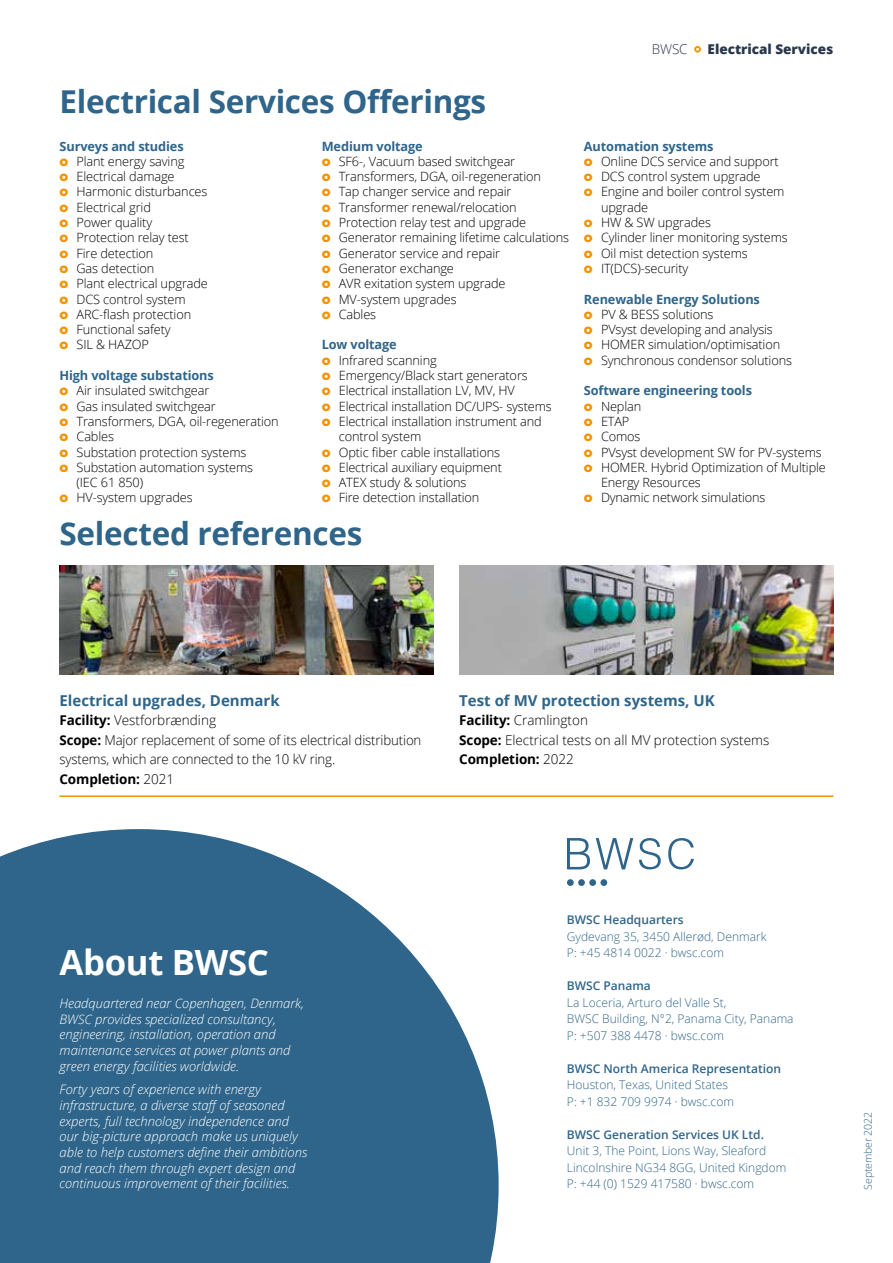
<style>
.page{position:relative;width:893px;height:1263px;background:#fff}
.page>*{position:absolute;margin:0;border:0;box-sizing:border-box;transform-origin:0 0}
.t1{font:700 34.8px "Open Sans";letter-spacing:-.01em;color:#fff}
.t2{font:700 31.5px "Open Sans";letter-spacing:-.01em;color:#2f658a}
.t3{font:700 15px "Open Sans";color:#2f658a}
.t4{font:300 13.5px/19.5px "Open Sans";letter-spacing:-.01em;color:#000}
.t5{font:800 13.5px "Open Sans";color:#29374b}
.t6{font:300 13.5px "Open Sans";color:#29374b}
.t7{font:italic 300 13.05px/15.6px "Open Sans";color:#fff}
.t8{font:300 12.75px/15.3px "Open Sans";letter-spacing:-.01em;color:#000}
.t9{font:700 12.75px "Open Sans";letter-spacing:-.01em;color:#2f658a}
.t10{font:300 12px/16.5px "Open Sans";color:#2f658a}
.t11{font:600 12px "Open Sans";color:#2f658a}
.t12{font:300 10.5px "Open Sans";letter-spacing:-.01em;color:#2f658a}
.s1{font-weight:700;color:#2f658a}
.s2{font-family:"Gotham";font-weight:900;font-size:13.5px;color:#f39200}
.s3{font-weight:700}
</style>
<div class="page">
<svg style="left:0;top:829px;width:499px;height:434px;background:#4b7999"></svg>
<svg style="left:567px;top:838px;width:23px;height:31px"></svg>
<svg style="left:596px;top:838px;width:37px;height:31px"></svg>
<svg style="left:639px;top:838px;width:22px;height:31px"></svg>
<svg style="left:668px;top:838px;width:26px;height:31px"></svg>
<div style="left:567px;top:879px;width:7px;height:7px;background:#2f658a;border-radius:50%"></div>
<div style="left:578px;top:879px;width:7px;height:7px;background:#2f658a;border-radius:50%"></div>
<div style="left:589px;top:879px;width:7px;height:7px;background:#2f658a;border-radius:50%"></div>
<div style="left:600px;top:879px;width:7px;height:7px;background:#2f658a;border-radius:50%"></div>
<hr style="left:60px;top:795px;width:773px;height:2px;background:#f39200">
<img style="left:60px;top:565px;width:374px;height:109px">
<img style="left:459px;top:565px;width:374px;height:109px">
<div style="left:694px;top:46px;width:7px;height:7px;border:2px solid #f39200;border-radius:50%"></div>
<h2 class="t2" style="left:60px;top:80px;width:428px">Electrical Services Offerings</h2>
<p class="t8" style="left:60px;top:138px;width:150px"><span class="s1">Surveys and studies<br></span><span class="s2">o</span> Plant energy saving<br><span class="s2">o</span> Electrical damage<br><span class="s2">o</span> Harmonic disturbances <span class="s2">o</span> Electrical grid<br><span class="s2">o</span> Power quality<br><span class="s2">o</span> Protection relay test<br><span class="s2">o</span> Fire detection<br><span class="s2">o</span> Gas detection<br><span class="s2">o</span> Plant electrical upgrade <span class="s2">o</span> DCS control system<br><span class="s2">o</span> ARC-flash protection<br><span class="s2">o</span> Functional safety<br><span class="s2">o</span> SIL &amp; HAZOP</p>
<p class="t9" style="left:60px;top:366px;width:156px">High voltage substations</p>
<p class="t8" style="left:60px;top:383px;width:151px"><span class="s2">o</span> Air insulated switchgear</p>
<p class="t8" style="left:60px;top:398px;width:158px"><span class="s2">o</span> Gas insulated switchgear</p>
<p class="t8" style="left:60px;top:413px;width:221px"><span class="s2">o</span> Transformers, DGA, oil-regeneration</p>
<p class="t8" style="left:60px;top:429px;width:56px"><span class="s2">o</span> Cables</p>
<p class="t8" style="left:60px;top:444px;width:188px"><span class="s2">o</span> Substation protection systems</p>
<p class="t8" style="left:60px;top:459px;width:195px"><span class="s2">o</span> Substation automation systems</p>
<p class="t8" style="left:77px;top:474px;width:68px">(IEC 61 850)</p>
<p class="t8" style="left:60px;top:490px;width:135px"><span class="s2">o</span> HV-system upgrades</p>
<p class="t8" style="left:322px;top:138px;width:249px"><span class="s1">Medium voltage<br></span><span class="s2">o</span> SF6-, Vacuum based switchgear<br><span class="s2">o</span> Transformers, DGA, oil-regeneration<br><span class="s2">o</span> Tap changer service and repair<br><span class="s2">o</span> Transformer renewal/relocation<br><span class="s2">o</span> Protection relay test and upgrade<br><span class="s2">o</span> Generator remaining lifetime calculations <span class="s2">o</span> Generator service and repair<br><span class="s2">o</span> Generator exchange<br><span class="s2">o</span> AVR exitation system upgrade<br><span class="s2">o</span> MV-system upgrades<br><span class="s2">o</span> Cables</p>
<p class="t9" style="left:322px;top:336px;width:77px">Low voltage</p>
<p class="t8" style="left:322px;top:352px;width:116px"><span class="s2">o</span> Infrared scanning</p>
<p class="t8" style="left:322px;top:367px;width:208px"><span class="s2">o</span> Emergency/Black start generators</p>
<p class="t8" style="left:322px;top:383px;width:195px"><span class="s2">o</span> Electrical installation LV, MV, HV</p>
<p class="t8" style="left:322px;top:398px;width:232px"><span class="s2">o</span> Electrical installation DC/UPS- systems</p>
<p class="t8" style="left:322px;top:413px;width:222px"><span class="s2">o</span> Electrical installation instrument and</p>
<p class="t8" style="left:339px;top:429px;width:84px">control system</p>
<p class="t8" style="left:322px;top:444px;width:180px"><span class="s2">o</span> Optic fiber cable installations</p>
<p class="t8" style="left:322px;top:459px;width:182px"><span class="s2">o</span> Electrical auxiliary equipment</p>
<p class="t8" style="left:322px;top:474px;width:146px"><span class="s2">o</span> ATEX study &amp; solutions</p>
<p class="t8" style="left:322px;top:490px;width:159px"><span class="s2">o</span> Fire detection installation</p>
<h2 class="t2" style="left:60px;top:512px;width:304px">Selected references</h2>
<p class="t6" style="left:652px;top:40px;width:37px">BWSC</p>
<p class="t5" style="left:708px;top:39px;width:127px">Electrical Services</p>
<p class="t9" style="left:584px;top:137px;width:131px">Automation systems</p>
<p class="t8" style="left:584px;top:153px;width:196px"><span class="s2">o</span> Online DCS service and support</p>
<p class="t8" style="left:584px;top:168px;width:178px"><span class="s2">o</span> DCS control system upgrade</p>
<p class="t8" style="left:584px;top:184px;width:202px"><span class="s2">o</span> Engine and boiler control system</p>
<p class="t8" style="left:601px;top:199px;width:49px">upgrade</p>
<p class="t8" style="left:584px;top:214px;width:129px"><span class="s2">o</span> HW &amp; SW upgrades</p>
<p class="t8" style="left:584px;top:230px;width:205px"><span class="s2">o</span> Cylinder liner monitoring systems</p>
<p class="t8" style="left:584px;top:245px;width:165px"><span class="s2">o</span> Oil mist detection systems</p>
<p class="t8" style="left:584px;top:260px;width:106px"><span class="s2">o</span> IT(DCS)-security</p>
<p class="t8" style="left:584px;top:291px;width:210px"><span class="s1">Renewable Energy Solutions<br></span><span class="s2">o</span> PV &amp; BESS solutions<br><span class="s2">o</span> PVsyst developing and analysis<br><span class="s2">o</span> HOMER simulation/optimisation <span class="s2">o</span> Synchronous condensor solutions</p>
<p class="t9" style="left:584px;top:382px;width:170px">Software engineering tools</p>
<p class="t8" style="left:584px;top:398px;width:59px"><span class="s2">o</span> Neplan</p>
<p class="t8" style="left:584px;top:413px;width:47px"><span class="s2">o</span> ETAP</p>
<p class="t8" style="left:584px;top:429px;width:58px"><span class="s2">o</span> Comos</p>
<p class="t8" style="left:584px;top:444px;width:239px"><span class="s2">o</span> PVsyst development SW for PV-systems</p>
<p class="t8" style="left:584px;top:459px;width:243px"><span class="s2">o</span> HOMER. Hybrid Optimization of Multiple</p>
<p class="t8" style="left:601px;top:474px;width:101px">Energy Resources</p>
<p class="t8" style="left:584px;top:490px;width:183px"><span class="s2">o</span> Dynamic network simulations</p>
<p class="t3" style="left:60px;top:690px;width:222px">Electrical upgrades, Denmark</p>
<p class="t4" style="left:60px;top:710px;width:363px"><span class="s3">Facility:</span> Vestforbrænding<br><span class="s3">Scope:</span> Major replacement of some of its electrical distribution systems, which are connected to the 10 kV ring.<br><span class="s3">Completion:</span> 2021</p>
<p class="t3" style="left:459px;top:690px;width:257px">Test of MV protection systems, UK</p>
<p class="t4" style="left:459px;top:710px;width:312px"><span class="s3">Facility:</span> Cramlington<br><span class="s3">Scope:</span> Electrical tests on all MV protection systems<br><span class="s3">Completion:</span> 2022</p>
<h1 class="t1" style="left:60px;top:938px;width:211px">About BWSC</h1>
<p class="t7" style="left:60px;top:995px;width:246px">Headquartered near Copenhagen, Denmark, BWSC provides specialized consultancy, engineering, installation, operation and maintenance services at power plants and green energy facilities worldwide.</p>
<p class="t7" style="left:60px;top:1081px;width:249px">Forty years of experience with energy infrastructure, a diverse staff of seasoned experts, full technology independence and our big-picture approach make us uniquely able to help customers define their ambitions and reach them through expert design and continuous improvement of their facilities.</p>
<p class="t11" style="left:567px;top:911px;width:118px">BWSC Headquarters</p>
<p class="t10" style="left:567px;top:928px;width:201px">Gydevang 35, 3450 Allerød, Denmark<br>P: +45 4814 0022 · bwsc.com</p>
<p class="t11" style="left:567px;top:977px;width:85px">BWSC Panama</p>
<p class="t10" style="left:567px;top:994px;width:228px">La Loceria, Arturo del Valle St,<br>BWSC Building, N°2, Panama City, Panama<br>P: +507 388 4478 · bwsc.com</p>
<p class="t11" style="left:567px;top:1060px;width:216px">BWSC North America Representation</p>
<p class="t10" style="left:567px;top:1076px;width:168px">Houston, Texas, United States<br>P: +1 832 709 9974 · bwsc.com</p>
<p class="t11" style="left:567px;top:1126px;width:198px">BWSC Generation Services UK Ltd.</p>
<p class="t10" style="left:567px;top:1142px;width:221px">Unit 3, The Point, Lions Way, Sleaford<br>Lincolnshire NG34 8GG, United Kingdom<br>P: +44 (0) 1529 417580 · bwsc.com</p>
<p class="t12" style="left:861px;top:1190px;width:79px;rotate:-90deg">September 2022</p>
</div>
